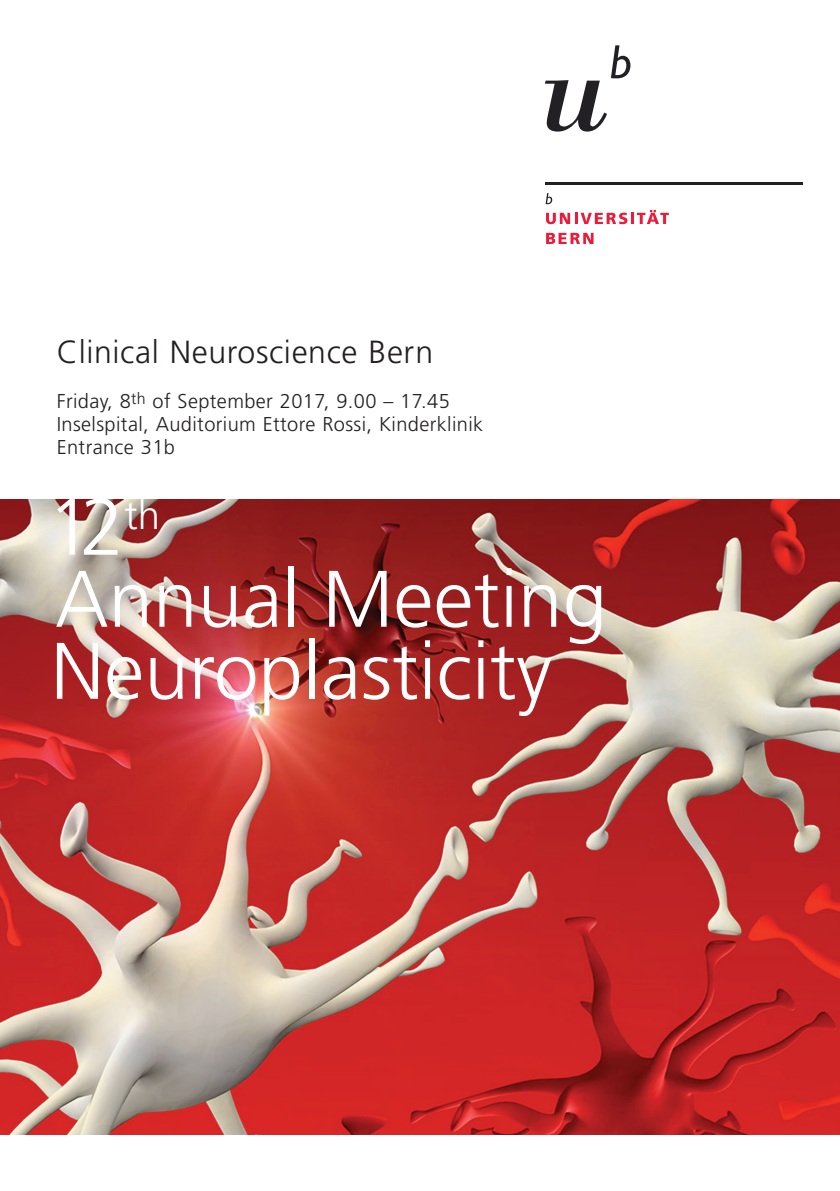
<style>
.page{position:relative;width:840px;height:1191px;background:#fff}
.page>*{position:absolute;margin:0;border:0;box-sizing:border-box;transform-origin:0 0}
.t1{font:300 80px/72px "Frutiger";color:#fff}
.t2{font:300 32px "Frutiger";letter-spacing:.02em;color:#231f20}
.t3{font:300 20px/22.6px "Frutiger";letter-spacing:.02em;color:#231f20}
</style>
<div class="page">
<img style="left:0;top:499px;width:839px;height:635px">
<svg style="left:545px;top:45px;width:85px;height:87px"></svg>
<hr style="left:545px;top:182px;width:257px;height:2px;background:#222024">
<svg style="left:545px;top:193px;width:7px;height:11px"></svg>
<svg style="left:546px;top:210px;width:122px;height:14px"></svg>
<svg style="left:546px;top:233px;width:47px;height:11px"></svg>
<h2 class="t2" style="left:57px;top:334px;width:378px">Clinical Neuroscience Bern</h2>
<p class="t3" style="left:57px;top:390px;width:428px">Friday, 8<sup>th</sup> of September 2017, 9.00 – 17.45<br>Inselspital, Auditorium Ettore Rossi, Kinderklinik<br>Entrance 31b</p>
<h1 class="t1" style="left:47px;top:492px;width:561px">12<sup>th<br></sup>Annual Meeting<br>Neuroplasticity</h1>
</div>
